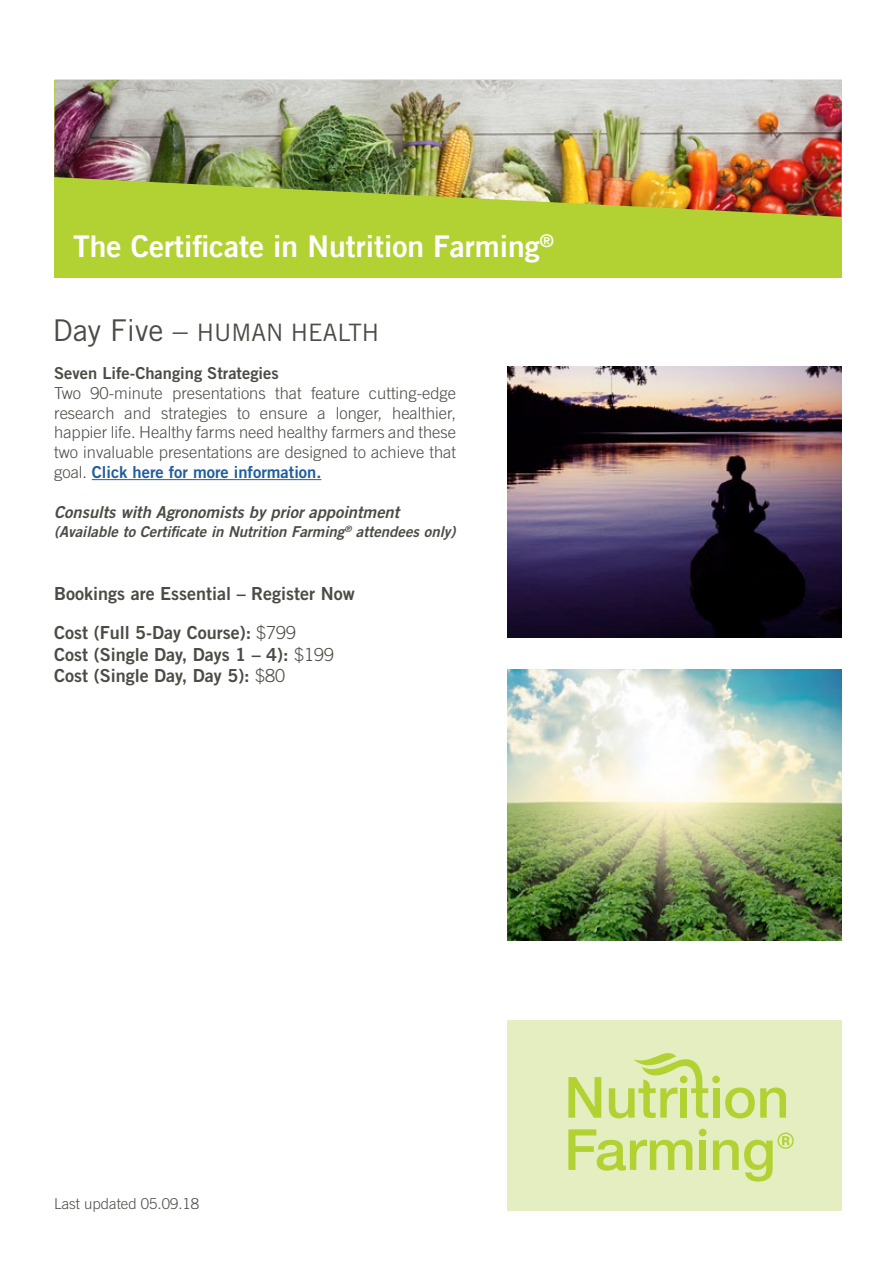
<style>
.page{position:relative;width:893px;height:1263px;background:#fff}
.page>*{position:absolute;margin:0;border:0;box-sizing:border-box;transform-origin:0 0}
.t1{font:30px "Trade Gothic LT Bold Two";color:#fff}
.t2{font:24px "Trade Gothic";color:#4c4c46}
.t3{font:18px/38.5px "Trade Gothic Bold Two";color:#4c4c46}
.t4{font:300 16.5px/19.8px "Trade Gothic";color:#4c4c46;text-align:justify}
.t5{font:italic 16.5px "Trade Gothic Bold Two";color:#4c4c46}
.t6{font:16.5px "Trade Gothic Bold Two";color:#215d9e}
.t7{font:16.5px "Trade Gothic Bold Two";color:#4c4c46}
.t8{font:italic 15px "Trade Gothic Bold Two";color:#4c4c46}
.t9{font:300 15px "Trade Gothic";color:#4c4c46}
.s1{font-size:30px}
.s2{font-family:"Trade Gothic";font-weight:300;color:#4c4c46}
.s3{font-family:"Trade Gothic";font-weight:300}
</style>
<div class="page">
<hr style="left:92px;top:479px;width:229px;height:1px;background:#215d9e">
<img style="left:507px;top:670px;width:335px;height:271px">
<div style="left:507px;top:1020px;width:335px;height:191px;background:#e5eec1"></div>
<svg style="left:568px;top:1077px;width:33px;height:41px"></svg>
<div style="left:713px;top:1088px;width:6px;height:30px;background:#b2d234"></div>
<svg style="left:725px;top:1087px;width:61px;height:31px"></svg>
<svg style="left:568px;top:1129px;width:124px;height:42px"></svg>
<div style="left:699px;top:1140px;width:7px;height:30px;background:#b2d234"></div>
<div style="left:712px;top:1076px;width:8px;height:7px;background:#b2d234;border-radius:50%"></div>
<div style="left:699px;top:1129px;width:7px;height:7px;background:#b2d234;border-radius:50%"></div>
<svg style="left:609px;top:1053px;width:99px;height:65px"></svg>
<svg style="left:713px;top:1132px;width:81px;height:49px"></svg>
<div style="left:54px;top:80px;width:788px;height:197px;background:#b2d234"></div>
<img style="left:54px;top:80px;width:788px;height:137px">
<img style="left:507px;top:367px;width:335px;height:270px">
<h1 class="t1" style="left:73px;top:227px;width:482px">The Certificate in Nutrition Farming<sup>®</sup></h1>
<h2 class="t2" style="left:53px;top:318px;width:328px"><span class="s1">Day Five –</span> HUMAN HEALTH</h2>
<p class="t7" style="left:54px;top:363px;width:226px">Seven Life-Changing Strategies</p>
<p class="t4" style="left:54px;top:383px;width:403px">Two 90-minute presentations that feature cutting-edge research and strategies to ensure a longer, healthier, happier life. Healthy farms need healthy farmers and these two invaluable presentations are designed to achieve that</p>
<p class="t6" style="left:54px;top:462px;width:269px"><span class="s2">goal.</span> Click here for more information.</p>
<p class="t5" style="left:54px;top:501px;width:347px">Consults with Agronomists by prior appointment</p>
<p class="t8" style="left:54px;top:523px;width:403px">(Available to Certificate in Nutrition Farming<sup>®</sup> attendees only)</p>
<p class="t3" style="left:54px;top:574px;width:302px">Bookings are Essential – Register Now<br>Cost (Full 5-Day Course): <span class="s3">$799</span></p>
<p class="t3" style="left:54px;top:643px;width:282px;line-height:21.6px">Cost (Single Day, Days 1 – 4): <span class="s3">$199<br></span>Cost (Single Day, Day 5): <span class="s3">$80</span></p>
<p class="t9" style="left:54px;top:1195px;width:147px">Last updated 05.09.18</p>
</div>
